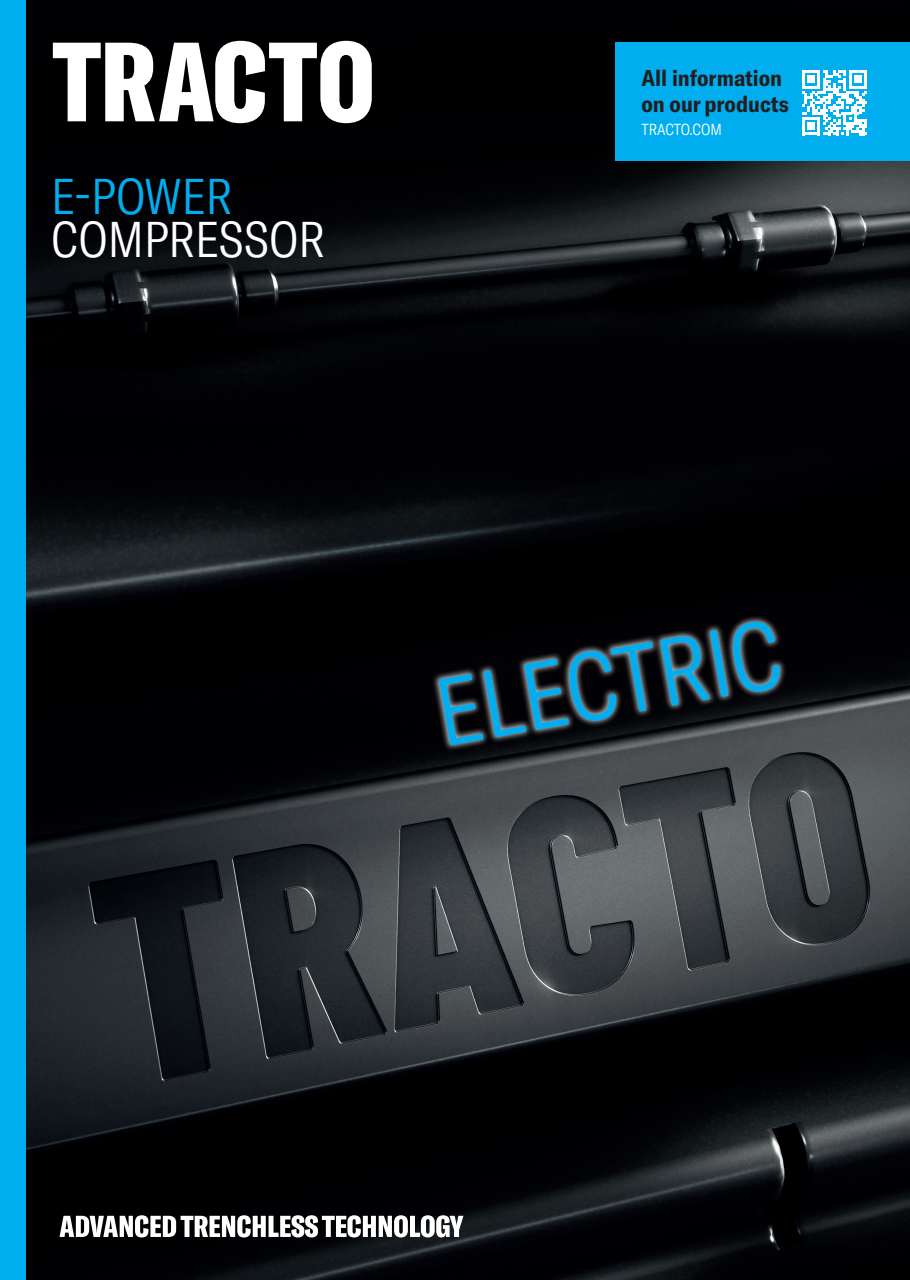
<style>
.page{position:relative;width:910px;height:1280px;background:#fff}
.page>*{position:absolute;margin:0;border:0;box-sizing:border-box;transform-origin:0 0}
.t1{font:300 condensed 93.75px "GT America";color:#00aeef}
.t2{font:300 condensed 49.5px "GT America";color:#fff}
.t3{font:300 condensed 49.5px "GT America";color:#00aeef}
.t4{font:700 condensed 22.5px/25.5px "GT America";color:#231f20}
.t5{font:300 condensed 15.75px "GT America";color:#fff}
</style>
<div class="page">
<img style="left:26px;top:0;width:884px;height:1280px">
<svg style="left:430px;top:610px;width:362px;height:145px"></svg>
<svg style="left:53px;top:41px;width:319px;height:82px"></svg>
<svg style="left:60px;top:1215px;width:403px;height:22px"></svg>
<div style="left:616px;top:43px;width:294px;height:118px;background:#00aeef"></div>
<svg style="left:802px;top:70px;width:65px;height:65px"></svg>
<div style="left:0;top:0;width:26px;height:1280px;background:#00aeef"></div>
<h2 class="t3" style="left:51px;top:168px;width:183px">E-POWER</h2>
<h2 class="t2" style="left:51px;top:211px;width:276px">COMPRESSOR</h2>
<p class="t4" style="left:641px;top:65px;width:149px">All information on our products</p>
<p class="t5" style="left:641px;top:120px;width:82px">TRACTO.COM</p>
<h1 class="t1" style="left:427px;top:660px;width:352px;rotate:-10deg">ELECTRIC</h1>
</div>
